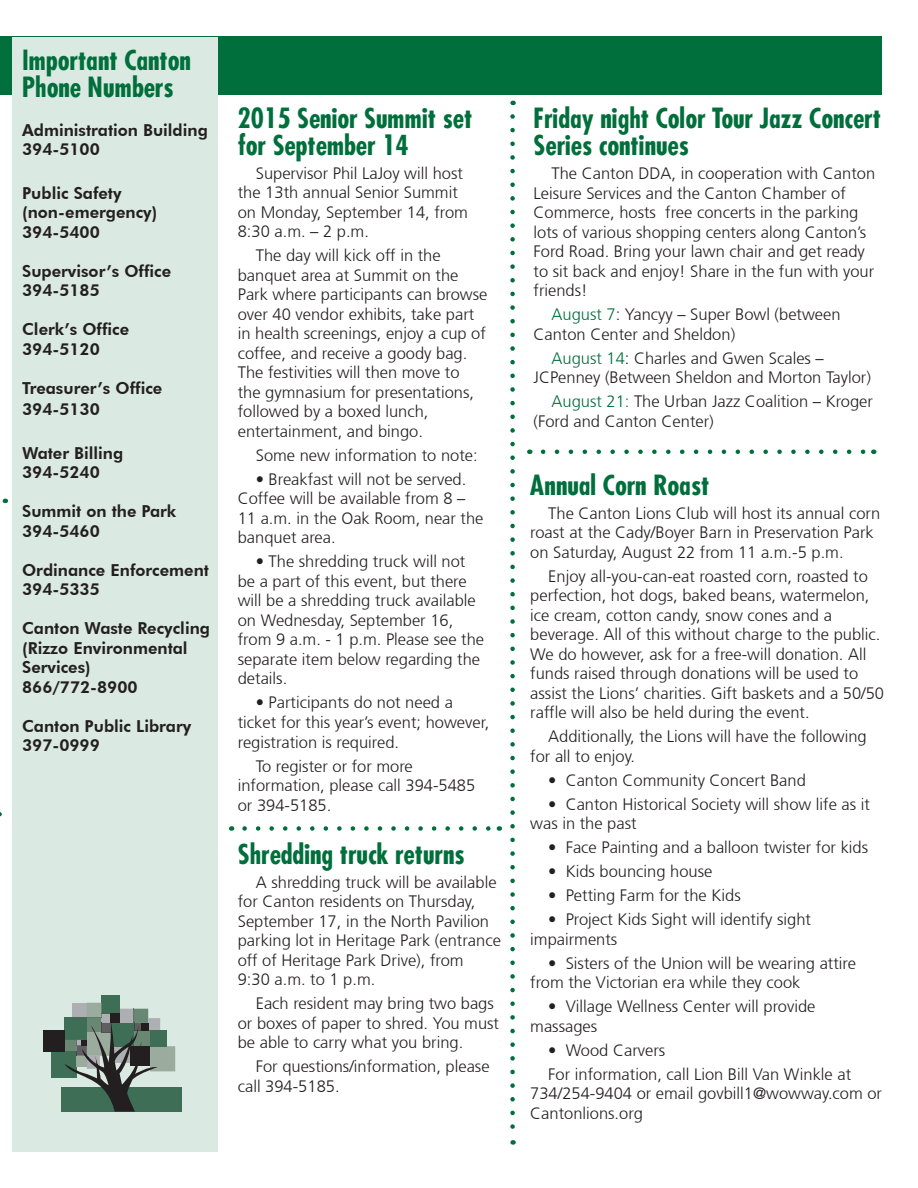
<style>
.page{position:relative;width:918px;height:1188px;background:#fff}
.page>*{position:absolute;margin:0;border:0;box-sizing:border-box;transform-origin:0 0}
.t1{font:700 condensed 27px/27px "Futura";color:#006f3c}
.t2{font:300 16.5px/19.5px "Frutiger";color:#231f20}
.t3{font:800 16.5px/19.5px "Futura BT";color:#231f20}
.s1{color:#006f3c}
</style>
<div class="page">
<div style="left:0;top:37px;width:882px;height:58px;background:#006f3c"></div>
<div style="left:12px;top:38px;width:206px;height:1114px;background:#dae9e1"></div>
<svg style="left:510px;top:116px;width:5px;height:1029px"></svg>
<svg style="left:2px;top:499px;width:4px;height:4px"></svg>
<div style="left:61px;top:1087px;width:120px;height:25px;background:#3e6f56"></div>
<div style="left:51px;top:1052px;width:25px;height:25px;background:#3e6f56"></div>
<div style="left:101px;top:996px;width:19px;height:18px;background:#3e6f56"></div>
<div style="left:43px;top:1031px;width:21px;height:21px;background:#231f20"></div>
<svg style="left:64px;top:1003px;width:111px;height:109px"></svg>
<svg style="left:543px;top:450px;width:323px;height:4px"></svg>
<svg style="left:245px;top:826px;width:246px;height:5px"></svg>
<p class="t1" style="left:22px;top:46px;width:170px">Important Canton<br>Phone Numbers</p>
<p class="t3" style="left:22px;top:120px;width:187px">Administration Building<br>394-5100</p>
<p class="t3" style="left:22px;top:183px;width:137px">Public Safety (non-emergency)<br>394-5400</p>
<p class="t3" style="left:22px;top:261px;width:151px">Supervisor’s Office<br>394-5185</p>
<p class="t3" style="left:22px;top:319px;width:109px">Clerk’s Office<br>394-5120</p>
<p class="t3" style="left:22px;top:377px;width:142px;line-height:21.6px">Treasurer’s Office<br>394-5130</p>
<p class="t3" style="left:22px;top:443px;width:103px">Water Billing<br>394-5240</p>
<p class="t3" style="left:22px;top:501px;width:156px">Summit on the Park<br>394-5460</p>
<p class="t3" style="left:22px;top:560px;width:188px">Ordinance Enforcement<br>394-5335</p>
<p class="t3" style="left:22px;top:619px;width:189px">Canton Waste Recycling (Rizzo Environmental<br>Services)<br>866/772-8900</p>
<p class="t3" style="left:22px;top:716px;width:171px">Canton Public Library<br>397-0999</p>
<p class="t1" style="left:238px;top:104px;width:236px">2015 Senior Summit set for September 14</p>
<p class="t2" style="left:238px;top:163px;width:232px;text-indent:18px">Supervisor Phil LaJoy will host the 13th annual Senior Summit on Monday, September 14, from<br>8:30 a.m. – 2 p.m.</p>
<p class="t2" style="left:238px;top:246px;width:251px;text-indent:18px">The day will kick off in the banquet area at Summit on the<br>Park where participants can browse over 40 vendor exhibits, take part in health screenings, enjoy a cup of coffee, and receive a goody bag.<br>The festivities will then move to<br>the gymnasium for presentations, followed by a boxed lunch, entertainment, and bingo.</p>
<p class="t2" style="left:256px;top:445px;width:223px">Some new information to note:</p>
<p class="t2" style="left:238px;top:469px;width:247px;text-indent:18px">• Breakfast will not be served.<br>Coffee will be available from 8 –<br>11 a.m. in the Oak Room, near the banquet area.</p>
<p class="t2" style="left:238px;top:552px;width:248px;text-indent:18px">• The shredding truck will not be a part of this event, but there will be a shredding truck available on Wednesday, September 16, from 9 a.m. - 1 p.m. Please see the separate item below regarding the details.</p>
<p class="t2" style="left:238px;top:693px;width:253px;text-indent:18px">• Participants do not need a ticket for this year’s event; however, registration is required.</p>
<p class="t2" style="left:238px;top:756px;width:239px;text-indent:18px">To register or for more information, please call 394-5485 or 394-5185.</p>
<p class="t1" style="left:238px;top:840px;width:229px">Shredding truck returns</p>
<p class="t2" style="left:238px;top:872px;width:265px;text-indent:18px">A shredding truck will be available for Canton residents on Thursday,<br>September 17, in the North Pavilion parking lot in Heritage Park (entrance off of Heritage Park Drive), from<br>9:30 a.m. to 1 p.m.</p>
<p class="t2" style="left:238px;top:994px;width:263px;text-indent:18px">Each resident may bring two bags or boxes of paper to shred. You must be able to carry what you bring.</p>
<p class="t2" style="left:238px;top:1057px;width:253px;text-indent:18px">For questions/information, please call 394-5185.</p>
<p class="t1" style="left:534px;top:105px;width:349px">Friday night Color Tour Jazz Concert<br>Series continues</p>
<p class="t2" style="left:534px;top:164px;width:343px;text-indent:18px">The Canton DDA, in cooperation with Canton Leisure Services and the Canton Chamber of Commerce, hosts free concerts in the parking lots of various shopping centers along Canton’s Ford Road. Bring your lawn chair and get ready to sit back and enjoy! Share in the fun with your friends!</p>
<p class="t2" style="left:534px;top:305px;width:309px;text-indent:18px"><span class="s1">August 7</span>: Yancyy – Super Bowl (between<br>Canton Center and Sheldon)</p>
<p class="t2" style="left:534px;top:348px;width:339px;text-indent:18px"><span class="s1">August 14</span>: Charles and Gwen Scales –<br>JCPenney (Between Sheldon and Morton Taylor)</p>
<p class="t2" style="left:534px;top:392px;width:341px;text-indent:18px"><span class="s1">August 21:</span> The Urban Jazz Coalition – Kroger (Ford and Canton Center)</p>
<p class="t1" style="left:530px;top:471px;width:181px">Annual Corn Roast</p>
<p class="t2" style="left:530px;top:503px;width:352px;text-indent:18px">The Canton Lions Club will host its annual corn roast at the Cady/Boyer Barn in Preservation Park on Saturday, August 22 from 11 a.m.-5 p.m.</p>
<p class="t2" style="left:530px;top:566px;width:355px;text-indent:18px">Enjoy all-you-can-eat roasted corn, roasted to perfection, hot dogs, baked beans, watermelon, ice cream, cotton candy, snow cones and a beverage. All of this without charge to the public.<br>We do however, ask for a free-will donation. All funds raised through donations will be used to assist the Lions’ charities. Gift baskets and a 50/50 raffle will also be held during the event.</p>
<p class="t2" style="left:530px;top:727px;width:338px;text-indent:18px">Additionally, the Lions will have the following for all to enjoy.</p>
<p class="t2" style="left:548px;top:770px;width:259px">• Canton Community Concert Band</p>
<p class="t2" style="left:530px;top:794px;width:341px;text-indent:18px">• Canton Historical Society will show life as it was in the past</p>
<p class="t2" style="left:548px;top:838px;width:321px">• Face Painting and a balloon twister for kids</p>
<p class="t2" style="left:548px;top:862px;width:166px">• Kids bouncing house</p>
<p class="t2" style="left:548px;top:886px;width:194px">• Petting Farm for the Kids</p>
<p class="t2" style="left:530px;top:910px;width:282px;text-indent:18px">• Project Kids Sight will identify sight impairments</p>
<p class="t2" style="left:530px;top:953px;width:327px;text-indent:18px">• Sisters of the Union will be wearing attire from the Victorian era while they cook</p>
<p class="t2" style="left:530px;top:997px;width:287px;text-indent:18px">• Village Wellness Center will provide massages</p>
<p class="t2" style="left:548px;top:1038px;width:304px;line-height:24px">• Wood Carvers<br>For information, call Lion Bill Van Winkle at</p>
<p class="t2" style="left:530px;top:1084px;width:353px">734/254-9404 or email govbill1@wowway.com or<br>Cantonlions.org</p>
</div>
